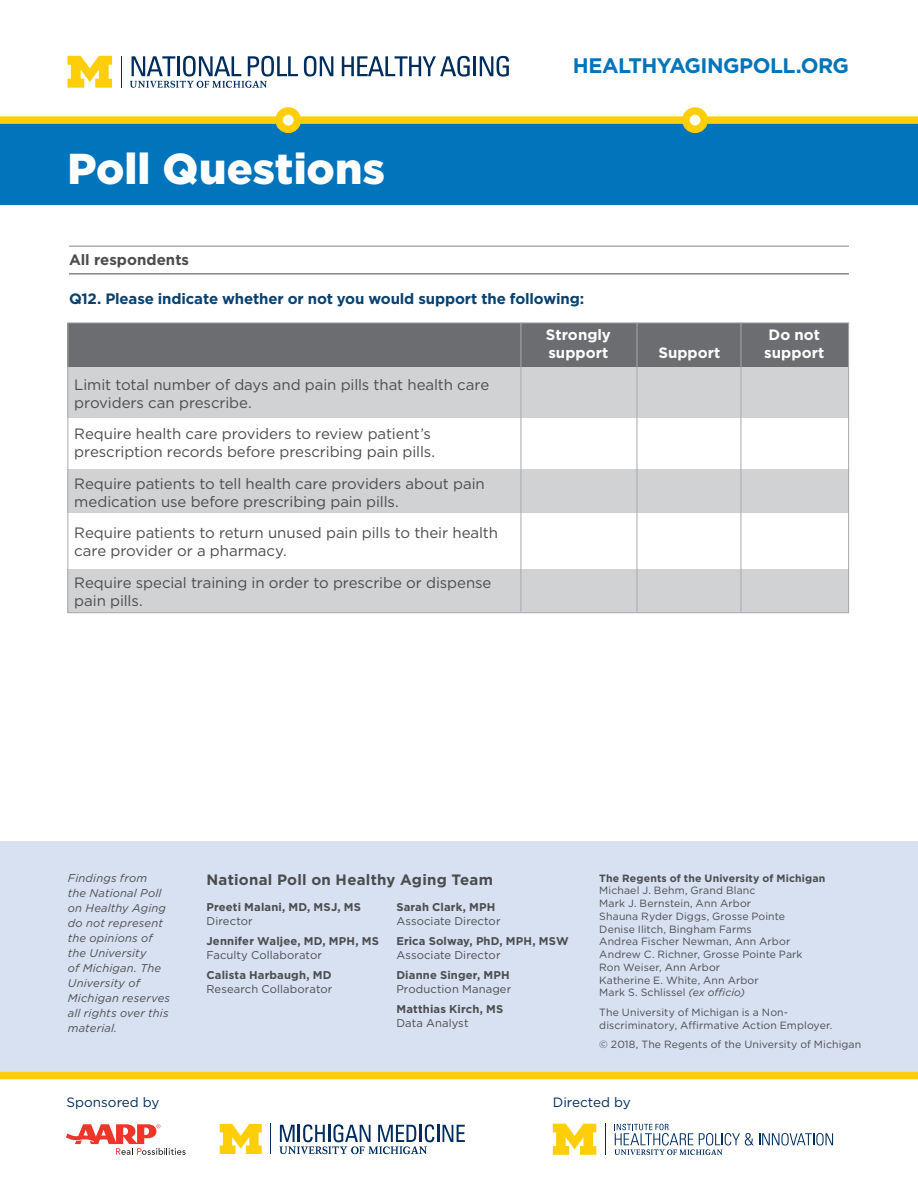
<style>
.page{position:relative;width:918px;height:1188px;background:#fff}
.page>*{position:absolute;margin:0;border:0;box-sizing:border-box;transform-origin:0 0}
.t1{font:900 43.2px "Gotham";color:#fff}
.t2{font:700 21px "Gotham";letter-spacing:-.025em;color:#0174bc}
.body_copy{font:15px/18px "Gotham";letter-spacing:-.005em;color:#4b4c4d}
.question{font:700 15px "Gotham";letter-spacing:-.01em;color:#09416f}
.body_copy-2{font:700 15px "Gotham";letter-spacing:.005em;color:#fff}
.subhead{font:700 15px "Gotham";letter-spacing:.015em;color:#4b4c4d}
.ruled_heading{font:700 15px "Gotham";color:#4b4c4d}
.t3{font:13.5px "Gotham";color:#002d5e}
.body_copy-3{font:italic 11.25px/15px "Gotham";letter-spacing:.015em;color:#4b4c4d}
.body_copy-4{font:700 11.25px/14.2px "Gotham";letter-spacing:.015em;color:#4b4c4d}
.body_copy-5{font:11.25px/14.2px "Gotham";letter-spacing:.01em;color:#4b4c4d}
.body_copy-6{font:10.5px/12.8px "Gotham";letter-spacing:.01em;color:#4b4c4d}
.s1{font-weight:700}
.s2{font-style:italic}
.s3{font-weight:400}
</style>
<div class="page">
<div style="left:0;top:841px;width:918px;height:231px;background:#d8e1f2"></div>
<hr style="left:121px;top:56px;width:1px;height:32px;background:#002d5e">
<svg style="left:67px;top:56px;width:45px;height:32px"></svg>
<svg style="left:130px;top:56px;width:168px;height:32px"></svg>
<svg style="left:304px;top:56px;width:29px;height:21px"></svg>
<svg style="left:342px;top:56px;width:128px;height:21px"></svg>
<hr style="left:474px;top:56px;width:2px;height:20px;background:#002d5e">
<svg style="left:480px;top:56px;width:29px;height:21px"></svg>
<div style="left:0;top:120px;width:918px;height:85px;background:#0174bc"></div>
<div style="left:0;top:116px;width:918px;height:8px;background:#fece08"></div>
<div style="left:686px;top:111px;width:18px;height:18px;background:#fff;border-radius:50%"></div>
<div style="left:682px;top:107px;width:26px;height:26px;border:8px solid #fece08;border-radius:50%"></div>
<div style="left:279px;top:111px;width:18px;height:18px;background:#fff;border-radius:50%"></div>
<div style="left:275px;top:107px;width:26px;height:26px;border:8px solid #fece08;border-radius:50%"></div>
<div style="left:68px;top:367px;width:781px;height:51px;background:#d1d2d4"></div>
<div style="left:68px;top:470px;width:781px;height:43px;background:#d1d2d4"></div>
<div style="left:68px;top:569px;width:781px;height:44px;background:#d1d2d4"></div>
<div style="left:68px;top:323px;width:781px;height:44px;background:#6c6d70"></div>
<hr style="left:741px;top:322px;width:1px;height:290px;background:#a8a9ad">
<hr style="left:637px;top:322px;width:1px;height:290px;background:#a8a9ad">
<hr style="left:521px;top:322px;width:1px;height:290px;background:#a8a9ad">
<hr style="left:69px;top:246px;width:780px;height:1px;background:#868a8e">
<hr style="left:69px;top:274px;width:780px;height:1px;background:#4b4c4d">
<div style="left:0;top:1072px;width:918px;height:7px;background:#fece08"></div>
<svg style="left:66px;top:1124px;width:120px;height:31px"></svg>
<hr style="left:270px;top:1124px;width:1px;height:30px;background:#002d5e">
<svg style="left:220px;top:1124px;width:42px;height:30px"></svg>
<svg style="left:279px;top:1124px;width:186px;height:30px"></svg>
<svg style="left:614px;top:1124px;width:219px;height:31px"></svg>
<svg style="left:553px;top:1124px;width:43px;height:31px"></svg>
<hr style="left:606px;top:1124px;width:1px;height:31px;background:#002d5e">
<h1 class="t1" style="left:68px;top:139px;width:319px">Poll Questions</h1>
<h2 class="t2" style="left:573px;top:51px;width:278px">HEALTHYAGINGPOLL.ORG</h2>
<p class="ruled_heading" style="left:69px;top:250px;width:122px">All respondents</p>
<p class="question" style="left:69px;top:288px;width:517px">Q12. Please indicate whether or not you would support the following:</p>
<p class="body_copy" style="left:74px;top:375px;width:416px">Limit total number of days and pain pills that health care providers can prescribe.</p>
<p class="body_copy" style="left:74px;top:424px;width:362px">Require health care providers to review patient’s prescription records before prescribing pain pills.</p>
<p class="body_copy" style="left:74px;top:474px;width:412px">Require patients to tell health care providers about pain medication use before prescribing pain pills.</p>
<p class="body_copy" style="left:74px;top:523px;width:425px">Require patients to return unused pain pills to their health care provider or a pharmacy.</p>
<p class="body_copy" style="left:74px;top:573px;width:419px">Require special training in order to prescribe or dispense pain pills.</p>
<p class="body_copy-2" style="left:546px;top:325px;width:67px">Strongly</p>
<p class="body_copy-2" style="left:769px;top:325px;width:53px">Do not</p>
<p class="body_copy-2" style="left:548px;top:343px;width:62px">support</p>
<p class="body_copy-2" style="left:658px;top:343px;width:64px">Support</p>
<p class="body_copy-2" style="left:764px;top:343px;width:62px">support</p>
<p class="body_copy-3" style="left:68px;top:870px;width:104px">Findings from<br>the National Poll on Healthy Aging do not represent the opinions of the University<br>of Michigan. The<br>University of<br>Michigan reserves all rights over this material.</p>
<p class="subhead" style="left:206px;top:870px;width:288px">National Poll on Healthy Aging Team</p>
<p class="body_copy-6" style="left:599px;top:871px;width:228px"><span class="s1">The Regents of the University of Michigan<br></span>Michael J. Behm, Grand Blanc<br>Mark J. Bernstein, Ann Arbor<br>Shauna Ryder Diggs, Grosse Pointe<br>Denise Ilitch, Bingham Farms<br>Andrea Fischer Newman, Ann Arbor<br>Andrew C. Richner, Grosse Pointe Park<br>Ron Weiser, Ann Arbor<br>Katherine E. White, Ann Arbor<br>Mark S. Schlissel <span class="s2">(ex officio)</span></p>
<p class="body_copy-6" style="left:599px;top:1005px;width:235px">The University of Michigan is a Non&shy;discriminatory, Affirmative Action Employer.</p>
<p class="body_copy-6" style="left:599px;top:1038px;width:264px">© 2018, The Regents of the University of Michigan</p>
<p class="body_copy-4" style="left:206px;top:900px;width:156px">Preeti Malani, MD, MSJ, MS<br><span class="s3">Director</span></p>
<p class="body_copy-4" style="left:206px;top:934px;width:174px">Jennifer Waljee, MD, MPH, MS<br><span class="s3">Faculty Collaborator</span></p>
<p class="body_copy-5" style="left:206px;top:967px;width:127px"><span class="s1">Calista Harbaugh, MD<br></span>Research Collaborator</p>
<p class="body_copy-5" style="left:396px;top:900px;width:106px"><span class="s1">Sarah Clark, MPH<br></span>Associate Director</p>
<p class="body_copy-4" style="left:396px;top:934px;width:174px">Erica Solway, PhD, MPH, MSW<br><span class="s3">Associate Director</span></p>
<p class="body_copy-5" style="left:396px;top:967px;width:116px"><span class="s1">Dianne Singer, MPH<br></span>Production Manager</p>
<p class="body_copy-4" style="left:396px;top:1001px;width:108px">Matthias Kirch, MS<br><span class="s3">Data Analyst</span></p>
<p class="t3" style="left:67px;top:1093px;width:94px">Sponsored by</p>
<p class="t3" style="left:553px;top:1093px;width:79px">Directed by</p>
</div>
